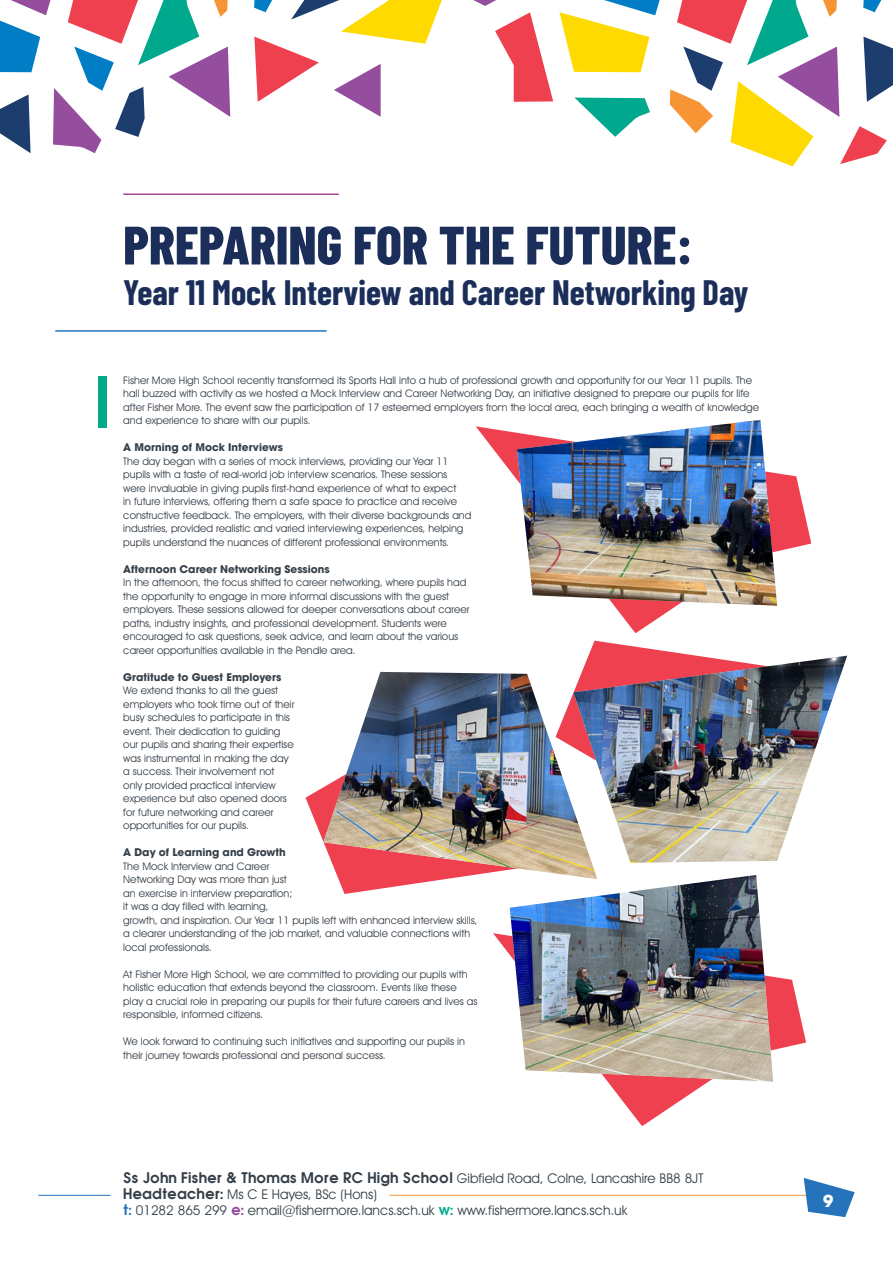
<style>
.page{position:relative;width:893px;height:1263px;background:#fff}
.page>*{position:absolute;margin:0;border:0;box-sizing:border-box;transform-origin:0 0}
.t1{font:800 54px "Barlow Condensed";color:#1b2e5a}
.t2{font:700 34.5px "Barlow Condensed";color:#1b2e5a}
.t3{font:700 16.5px "Avant Garde LT";color:#fff}
.t4{font:13.5px/16.2px "Avant Garde IT Cby BT";color:#343f49}
.t5{font:700 13.5px "Avant Garde";color:#343f49}
.t6{font:10.5px/13.5px "Avant Garde IT Cby BT";color:#343f49}
.t7{font:700 10.5px "Avant Garde LT";color:#343f49}
.s1{font-family:"Avant Garde IT Cby BT";font-weight:400}
.s2{font-family:"Avant Garde";font-weight:700}
.s3{font-family:"Avant Garde";font-weight:700;color:#2574bb}
.s4{font-family:"Avant Garde";font-weight:700;color:#954e9e}
.s5{font-family:"Avant Garde";font-weight:700;color:#00a88e}
</style>
<div class="page">
<svg style="left:473px;top:0;width:23px;height:6px"></svg>
<svg style="left:254px;top:0;width:188px;height:117px"></svg>
<svg style="left:575px;top:98px;width:75px;height:39px"></svg>
<svg style="left:670px;top:0;width:223px;height:166px"></svg>
<svg style="left:0;top:0;width:230px;height:153px"></svg>
<svg style="left:559px;top:0;width:101px;height:72px"></svg>
<svg style="left:495px;top:12px;width:58px;height:90px"></svg>
<hr style="left:123px;top:193px;width:216px;height:2px;background:#a9469a">
<hr style="left:55px;top:330px;width:272px;height:2px;background:#2574bb">
<hr style="left:38px;top:1195px;width:73px;height:1px;background:#2574bb">
<hr style="left:389px;top:1195px;width:432px;height:1px;background:#f79433">
<svg style="left:804px;top:1178px;width:51px;height:39px"></svg>
<div style="left:98px;top:376px;width:8px;height:51px;background:#00a988"></div>
<svg style="left:476px;top:426px;width:335px;height:207px"></svg>
<img style="left:517px;top:420px;width:260px;height:186px">
<svg style="left:493px;top:933px;width:313px;height:193px"></svg>
<img style="left:510px;top:875px;width:263px;height:207px">
<svg style="left:588px;top:641px;width:110px;height:15px"></svg>
<img style="left:582px;top:656px;width:265px;height:207px">
<svg style="left:306px;top:787px;width:227px;height:107px"></svg>
<img style="left:323px;top:672px;width:274px;height:207px">
<h1 class="t1" style="left:123px;top:207px;width:571px">PREPARING FOR THE FUTURE:</h1>
<h2 class="t2" style="left:123px;top:268px;width:627px">Year 11 Mock Interview and Career Networking Day</h2>
<p class="t6" style="left:123px;top:373px;width:637px">Fisher More High School recently transformed its Sports Hall into a hub of professional growth and opportunity for our Year 11 pupils. The hall buzzed with activity as we hosted a Mock Interview and Career Networking Day, an initiative designed to prepare our pupils for life after Fisher More. The event saw the participation of 17 esteemed employers from the local area, each bringing a wealth of knowledge and experience to share with our pupils.</p>
<p class="t7" style="left:123px;top:441px;width:161px">A Morning of Mock Interviews</p>
<p class="t6" style="left:123px;top:454px;width:350px">The day began with a series of mock interviews, providing our Year 11 pupils with a taste of real-world job interview scenarios. These sessions were invaluable in giving pupils first-hand experience of what to expect<br>in future interviews, offering them a safe space to practice and receive constructive feedback. The employers, with their diverse backgrounds and industries, provided realistic and varied interviewing experiences, helping pupils understand the nuances of different professional environments.</p>
<p class="t7" style="left:123px;top:562px;width:208px">Afternoon Career Networking Sessions</p>
<p class="t6" style="left:123px;top:576px;width:348px">In the afternoon, the focus shifted to career networking, where pupils had the opportunity to engage in more informal discussions with the guest employers. These sessions allowed for deeper conversations about career paths, industry insights, and professional development. Students were encouraged to ask questions, seek advice, and learn about the various career opportunities available in the Pendle area.</p>
<p class="t7" style="left:123px;top:670px;width:159px">Gratitude to Guest Employers</p>
<p class="t6" style="left:123px;top:684px;width:173px">We extend thanks to all the guest employers who took time out of their busy schedules to participate in this event. Their dedication to guiding our pupils and sharing their expertise was instrumental in making the day a success. Their involvement not only provided practical interview experience but also opened doors for future networking and career opportunities for our pupils.</p>
<p class="t7" style="left:123px;top:846px;width:164px">A Day of Learning and Growth</p>
<p class="t6" style="left:123px;top:859px;width:355px">The Mock Interview and Career<br>Networking Day was more than just<br>an exercise in interview preparation;<br>it was a day filled with learning,<br>growth, and inspiration. Our Year 11 pupils left with enhanced interview skills, a clearer understanding of the job market, and valuable connections with local professionals.</p>
<p class="t6" style="left:123px;top:967px;width:356px">At Fisher More High School, we are committed to providing our pupils with holistic education that extends beyond the classroom. Events like these play a crucial role in preparing our pupils for their future careers and lives as responsible, informed citizens.</p>
<p class="t6" style="left:123px;top:1035px;width:343px">We look forward to continuing such initiatives and supporting our pupils in their journey towards professional and personal success.</p>
<p class="t5" style="left:123px;top:1168px;width:581px">Ss John Fisher &amp; Thomas More RC High School <span class="s1">Gibfield Road, Colne, Lancashire BB8 8JT</span></p>
<p class="t4" style="left:123px;top:1186px;width:505px"><span class="s2">Headteacher:</span> Ms C E Hayes, BSc (Hons)<br><span class="s3">t:</span> 01282 865 299 <span class="s4">e:</span> email@fishermore.lancs.sch.uk <span class="s5">w:</span> www.fishermore.lancs.sch.uk</p>
<h3 class="t3" style="left:823px;top:1190px;width:12px">9</h3>
</div>
